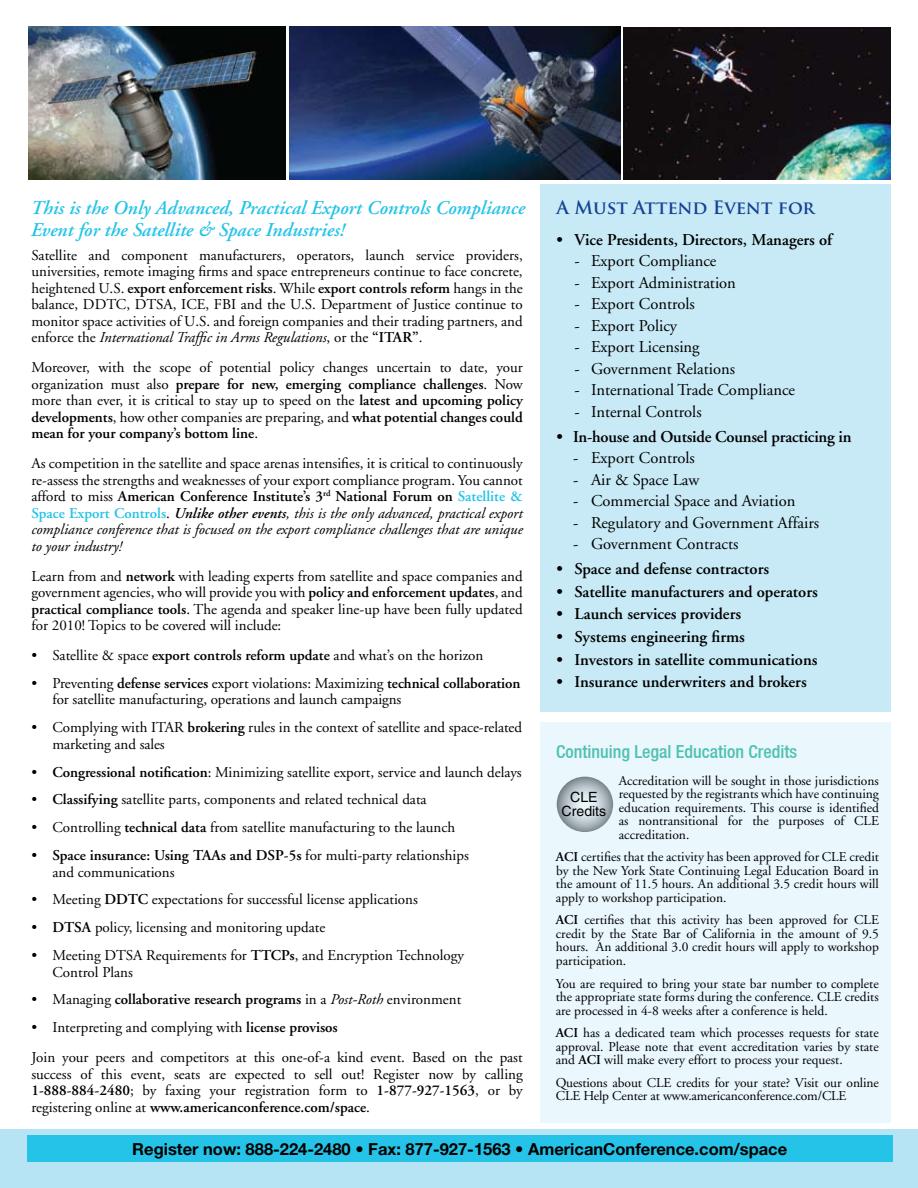
<style>
.page{position:relative;width:918px;height:1188px;background:#fff}
.page>*{position:absolute;margin:0;border:0;box-sizing:border-box;transform-origin:0 0}
.t1{font:italic 600 19.5px/21.9px "Adobe Garamond";color:#25c3e8}
.t2{font:500 condensed 18px "Helvetica Neue";color:#4fc1b4}
.t3{font:700 18px "Trajan Pro";color:#144391}
.t4{font:16.5px "Adobe Garamond";color:#000}
.t5{font:600 16.5px "Adobe Garamond";color:#000}
.t6{font:700 16.5px "Helvetica Neue";color:#000}
.t7{font:15px/16.5px "Adobe Garamond";color:#000;text-align:justify}
.t8{font:600 15px "Adobe Garamond";color:#000}
.t9{font:14.1px/14.1px "Helvetica";color:#000;text-align:center}
.t10{font:13.5px/13.5px "Adobe Garamond";color:#000;text-align:justify}
.s1{font-weight:600}
.s2{font-style:italic}
.s3{font-weight:600;color:#25c3e8}
.s4{font-weight:600;font-style:italic}
.s5{font-weight:400}
.s6{font-weight:400;font-style:italic}
</style>
<div class="page">
<div style="left:540px;top:722px;width:351px;height:400px;background:#eaf7fc"></div>
<div style="left:0;top:1129px;width:918px;height:59px;background:#b7e4f4"></div>
<div style="left:27px;top:1135px;width:865px;height:27px;background:#25c3e8"></div>
<div style="left:540px;top:184px;width:351px;height:528px;background:#c8eaf6"></div>
<svg style="left:557px;top:777px;width:56px;height:55px;background:#b1bcc3"></svg>
<img style="left:624px;top:27px;width:267px;height:152px">
<img style="left:289px;top:27px;width:331px;height:153px">
<img style="left:28px;top:27px;width:258px;height:153px">
<h1 class="t1" style="left:31px;top:198px;width:496px">This is the Only Advanced, Practical Export Controls Compliance<br>Event for the Satellite &amp; Space Industries!</h1>
<p class="t7" style="left:31px;top:247px;width:493px">Satellite and component manufacturers, operators, launch service providers, universities, remote imaging firms and space entrepreneurs continue to face concrete, heightened U.S. <span class="s1">export enforcement risks</span>. While <span class="s1">export controls reform</span> hangs in the balance, DDTC, DTSA, ICE, FBI and the U.S. Department of Justice continue to monitor space activities of U.S. and foreign companies and their trading partners, and enforce the <span class="s2">International Traffic in Arms Regulations</span>, or the <span class="s1">“ITAR”</span>.</p>
<p class="t7" style="left:31px;top:359px;width:493px">Moreover, with the scope of potential policy changes uncertain to date, your organization must also <span class="s1">prepare for new, emerging compliance challenges</span>. Now more than ever, it is critical to stay up to speed on the <span class="s1">latest and upcoming policy developments</span>, how other companies are preparing, and <span class="s1">what potential changes could mean for your company’s bottom line</span>.</p>
<p class="t7" style="left:31px;top:455px;width:493px">As competition in the satellite and space arenas intensifies, it is critical to continuously re-assess the strengths and weaknesses of your export compliance program. You cannot afford to miss <span class="s1">American Conference Institute’s 3</span><sup>rd</sup> <span class="s1">National Forum on</span> <span class="s3">Satellite &amp; Space Export Controls</span>. <span class="s4">Unlike other events</span><span class="s2">, this is the only advanced, practical export compliance conference that is focused on the export compliance challenges that are unique to your industry!</span></p>
<p class="t7" style="left:31px;top:568px;width:493px">Learn from and <span class="s1">network</span> with leading experts from satellite and space companies and government agencies, who will provide you with <span class="s1">policy and enforcement updates</span>, and <span class="s1">practical compliance tools</span>. The agenda and speaker line-up have been fully updated for 2010! Topics to be covered will include:</p>
<p class="t7" style="left:31px;top:647px;width:453px">• Satellite &amp; space <span class="s1">export controls reform update</span> and what’s on the horizon</p>
<p class="t7" style="left:53px;top:675px;width:470px;text-indent:-21px">• Preventing <span class="s1">defense services</span> export violations: Maximizing <span class="s1">technical collaboration </span>for satellite manufacturing, operations and launch campaigns</p>
<p class="t7" style="left:53px;top:720px;width:471px;text-indent:-21px">• Complying with ITAR <span class="s1">brokering</span> rules in the context of satellite and space-related marketing and sales</p>
<p class="t7" style="left:32px;top:764px;width:492px">• <span class="s1">Congressional notification</span>: Minimizing satellite export, service and launch delays</p>
<p class="t7" style="left:32px;top:792px;width:397px">• <span class="s1">Classifying</span> satellite parts, components and related technical data</p>
<p class="t7" style="left:32px;top:820px;width:425px">• Controlling <span class="s1">technical data</span> from satellite manufacturing to the launch</p>
<p class="t7" style="left:53px;top:847px;width:418px;text-indent:-21px">• <span class="s1">Space insurance: Using TAAs and DSP-5s</span> for multi-party relationships and communications</p>
<p class="t7" style="left:32px;top:892px;width:388px">• Meeting <span class="s1">DDTC</span> expectations for successful license applications</p>
<p class="t7" style="left:32px;top:920px;width:295px">• <span class="s1">DTSA</span> policy, licensing and monitoring update</p>
<p class="t7" style="left:53px;top:948px;width:413px;text-indent:-21px">• Meeting DTSA Requirements for <span class="s1">TTCPs</span>, and Encryption Technology<br>Control Plans</p>
<p class="t8" style="left:32px;top:991px;width:431px"><span class="s5">• Managing</span> collaborative research programs <span class="s5">in a</span> <span class="s6">Post-Roth</span> <span class="s5">environment</span></p>
<p class="t7" style="left:32px;top:1013px;width:493px;line-height:30px">• Interpreting and complying with <span class="s1">license provisos<br></span>Join your peers and competitors at this one-of-a kind event. Based on the past</p>
<p class="t7" style="left:31px;top:1066px;width:493px">success of this event, seats are expected to sell out! Register now by calling <span class="s1">1-888-884-2480</span>; by faxing your registration form to <span class="s1">1-877-927-1563</span>, or by registering online at <span class="s1">www.americanconference.com/space</span>.</p>
<p class="t3" style="left:556px;top:196px;width:260px">A Must Attend Event for</p>
<p class="t5" style="left:556px;top:230px;width:277px">• Vice Presidents, Directors, Managers of</p>
<p class="t4" style="left:575px;top:252px;width:143px">- Export Compliance</p>
<p class="t4" style="left:575px;top:274px;width:163px">- Export Administration</p>
<p class="t4" style="left:575px;top:295px;width:122px">- Export Controls</p>
<p class="t4" style="left:575px;top:317px;width:104px">- Export Policy</p>
<p class="t4" style="left:575px;top:338px;width:127px">- Export Licensing</p>
<p class="t4" style="left:575px;top:360px;width:162px">- Government Relations</p>
<p class="t4" style="left:575px;top:381px;width:222px">- International Trade Compliance</p>
<p class="t4" style="left:575px;top:403px;width:129px">- Internal Controls</p>
<p class="t5" style="left:556px;top:427px;width:297px">• In-house and Outside Counsel practicing in</p>
<p class="t4" style="left:573px;top:449px;width:123px">- Export Controls</p>
<p class="t4" style="left:573px;top:471px;width:128px">- Air &amp; Space Law</p>
<p class="t4" style="left:573px;top:492px;width:224px">- Commercial Space and Aviation</p>
<p class="t4" style="left:573px;top:514px;width:248px">- Regulatory and Government Affairs</p>
<p class="t4" style="left:573px;top:535px;width:167px">- Government Contracts</p>
<p class="t5" style="left:556px;top:560px;width:214px">• Space and defense contractors</p>
<p class="t5" style="left:556px;top:582px;width:263px">• Satellite manufacturers and operators</p>
<p class="t5" style="left:556px;top:605px;width:186px">• Launch services providers</p>
<p class="t5" style="left:556px;top:628px;width:190px">• Systems engineering firms</p>
<p class="t5" style="left:556px;top:650px;width:263px">• Investors in satellite communications</p>
<p class="t5" style="left:556px;top:673px;width:252px">• Insurance underwriters and brokers</p>
<p class="t2" style="left:556px;top:741px;width:243px">Continuing Legal Education Credits</p>
<p class="t10" style="left:619px;top:774px;width:262px">Accreditation will be sought in those jurisdictions requested by the registrants which have continuing education requirements. This course is identified as nontransitional for the purposes of CLE accreditation.</p>
<p class="t10" style="left:556px;top:851px;width:325px"><span class="s1">ACI</span> certifies that the activity has been approved for CLE credit by the New York State Continuing Legal Education Board in the amount of 11.5 hours. An additional 3.5 credit hours will apply to workshop participation.</p>
<p class="t10" style="left:556px;top:914px;width:325px"><span class="s1">ACI</span> certifies that this activity has been approved for CLE credit by the State Bar of California in the amount of 9.5 hours. An additional 3.0 credit hours will apply to workshop participation.</p>
<p class="t10" style="left:556px;top:977px;width:325px">You are required to bring your state bar number to complete the appropriate state forms during the conference. CLE credits are processed in 4-8 weeks after a conference is held.</p>
<p class="t10" style="left:556px;top:1027px;width:325px"><span class="s1">ACI</span> has a dedicated team which processes requests for state approval. Please note that event accreditation varies by state and <span class="s1">ACI</span> will make every effort to process your request.</p>
<p class="t10" style="left:556px;top:1076px;width:325px">Questions about CLE credits for your state? Visit our online<br>CLE Help Center at www.americanconference.com/CLE</p>
<p class="t9" style="left:562px;top:790px;width:46px">CLE<br>Credits</p>
<p class="t6" style="left:132px;top:1139px;width:656px">Register now: 888-224-2480 • Fax: 877-927-1563 • AmericanConference.com/space</p>
</div>
